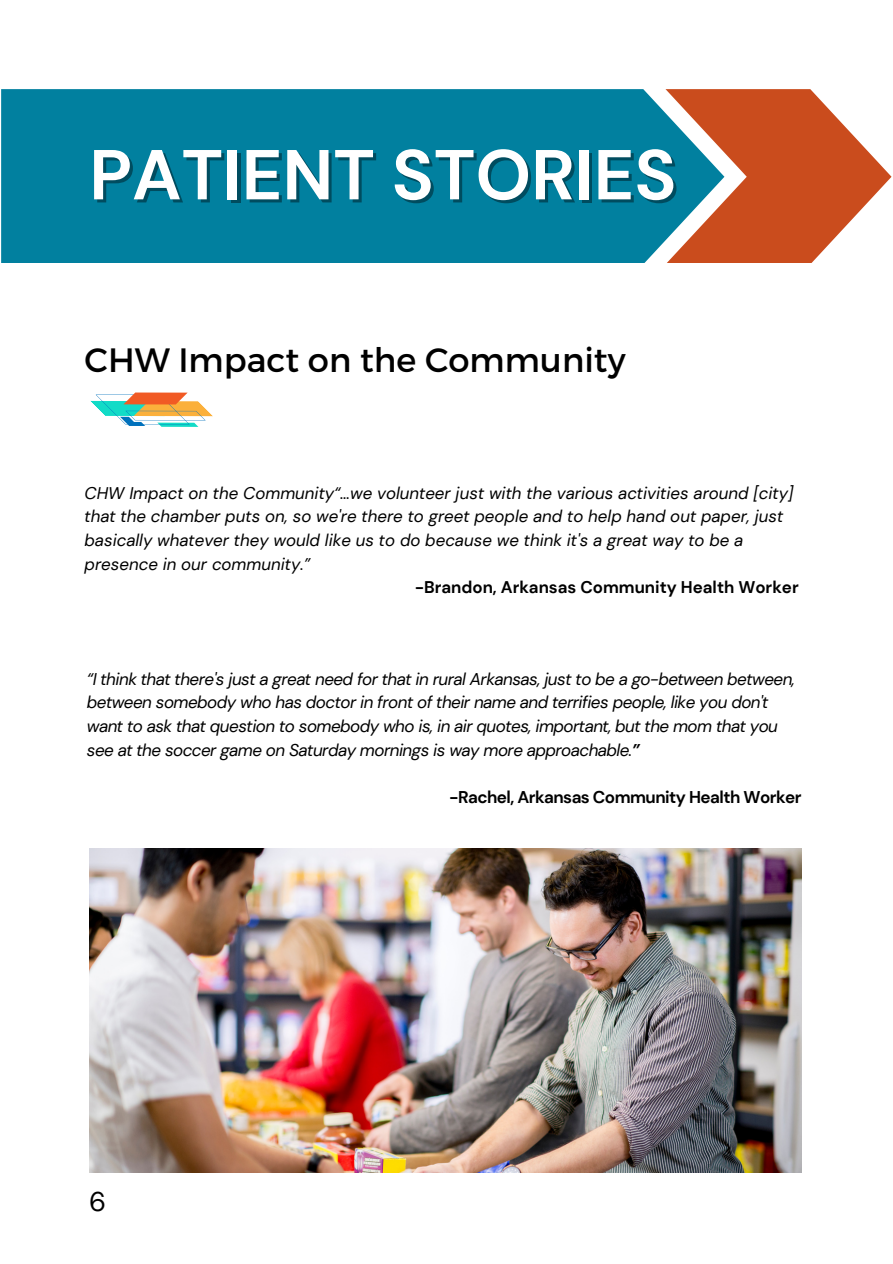
<style>
.page{position:relative;width:893px;height:1264px;background:#fff}
.page>*{position:absolute;margin:0;border:0;box-sizing:border-box;transform-origin:0 0}
.t1{font:700 70.5px "DM Sans";color:#fff}
.t2{font:33.75px "Montserrat";color:#000}
.t3{font:27px "DM Sans";color:#000}
.t4{font:italic 16.95px/23.5px "DM Sans";letter-spacing:-.03em;color:#000}
.t5{font:700 16.95px "DM Sans";letter-spacing:-.03em;color:#000}
.t6{font:italic 16.8px/23.5px "DM Sans";color:#000}
.t7{font:700 16.8px "DM Sans";color:#000}
.s1{font-weight:700}
</style>
<div class="page">
<div style="left:1px;top:89px;width:664px;height:174px;background:#01809f"></div>
<svg style="left:665px;top:89px;width:226px;height:174px"></svg>
<img style="left:89px;top:848px;width:712px;height:324px">
<svg style="left:90px;top:392px;width:123px;height:35px"></svg>
<p class="t1" style="left:89px;top:129px;width:588px">PATIENT STORIES</p>
<p class="t2" style="left:84px;top:338px;width:542px">CHW Impact on the Community</p>
<p class="t6" style="left:84px;top:481px;width:710px">CHW Impact on the Community“…we volunteer just with the various activities around [city] that the chamber puts on, so we're there to greet people and to help hand out paper, just basically whatever they would like us to do because we think it's a great way to be a presence in our community.”</p>
<p class="t7" style="left:415px;top:576px;width:385px">-Brandon, Arkansas Community Health Worker</p>
<p class="t4" style="left:87px;top:667px;width:709px">“I think that there's just a great need for that in rural Arkansas, just to be a go-between between, between somebody who has doctor in front of their name and terrifies people, like you don't want to ask that question to somebody who is, in air quotes, important, but the mom that you see at the soccer game on Saturday mornings is way more approachable.<span class="s1">”</span></p>
<p class="t5" style="left:449px;top:786px;width:353px">-Rachel, Arkansas Community Health Worker</p>
<p class="t3" style="left:89px;top:1184px;width:18px">6</p>
</div>
